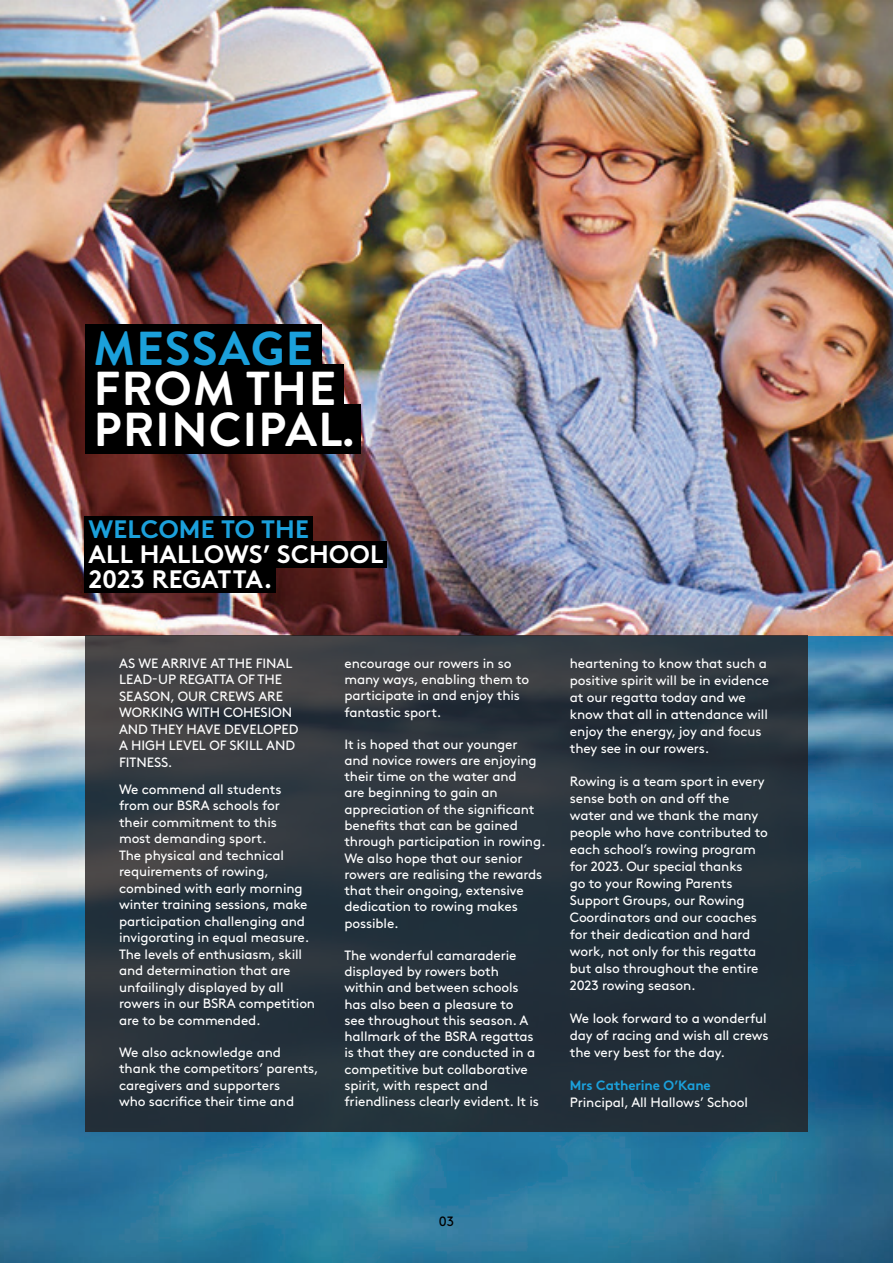
<style>
.page{position:relative;width:893px;height:1263px;background:#fff}
.page>*{position:absolute;margin:0;border:0;box-sizing:border-box;transform-origin:0 0}
.Feature_Heading{font:700 47.55px "Brandon Grotesque";letter-spacing:.02em;color:#fff}
.Feature_Heading-2{font:700 47.55px "Brandon Grotesque";letter-spacing:.02em;color:#1ba0db}
.Feature_Heading_Smal{font:700 25.2px "Brown";letter-spacing:.005em;color:#fff}
.Feature_Heading_Smal-2{font:700 25.2px "Brown";letter-spacing:.005em;color:#1ba0db}
.Body_Copy{font:13.5px/16.5px "Brown";letter-spacing:-.01em;color:#fff}
.Body_Copy-2{font:13.5px "Brown";color:#000}
.s1{font-weight:700;color:#1ba0db}
</style>
<div class="page">
<img style="left:0;top:636px;width:893px;height:627px">
<img style="left:0;top:0;width:893px;height:636px">
<div style="left:85px;top:324px;width:237px;height:49px;background:#000"></div>
<div style="left:85px;top:364px;width:259px;height:49px;background:#000"></div>
<div style="left:85px;top:404px;width:276px;height:49px;background:#000"></div>
<svg style="left:85px;top:636px;width:723px;height:496px;background:#2a343c"></svg>
<div style="left:84px;top:516px;width:229px;height:26px;background:#000"></div>
<div style="left:84px;top:541px;width:303px;height:26px;background:#000"></div>
<div style="left:84px;top:566px;width:191px;height:26px;background:#000"></div>
<p class="Feature_Heading-2" style="left:94px;top:315px;width:222px">MESSAGE</p>
<p class="Feature_Heading" style="left:94px;top:356px;width:244px">FROM THE</p>
<p class="Feature_Heading" style="left:94px;top:396px;width:262px">PRINCIPAL.</p>
<p class="Feature_Heading_Smal-2" style="left:89px;top:509px;width:222px">WELCOME TO THE</p>
<p class="Feature_Heading_Smal" style="left:89px;top:534px;width:296px">ALL HALLOWS’ SCHOOL</p>
<p class="Feature_Heading_Smal" style="left:88px;top:559px;width:186px">2023 REGATTA.</p>
<p class="Body_Copy" style="left:119px;top:654px;width:181px">AS WE ARRIVE AT THE FINAL<br>LEAD-UP REGATTA OF THE<br>SEASON, OUR CREWS ARE<br>WORKING WITH COHESION<br>AND THEY HAVE DEVELOPED<br>A HIGH LEVEL OF SKILL AND<br>FITNESS.</p>
<p class="Body_Copy" style="left:119px;top:779px;width:198px">We commend all students from our BSRA schools for<br>their commitment to this<br>most demanding sport.<br>The physical and technical requirements of rowing, combined with early morning winter training sessions, make participation challenging and invigorating in equal measure.<br>The levels of enthusiasm, skill and determination that are unfailingly displayed by all rowers in our BSRA competition are to be commended.</p>
<p class="Body_Copy" style="left:119px;top:1043px;width:201px">We also acknowledge and thank the competitors’ parents, caregivers and supporters<br>who sacrifice their time and</p>
<p class="Body_Copy" style="left:344px;top:654px;width:186px">encourage our rowers in so many ways, enabling them to participate in and enjoy this fantastic sport.</p>
<p class="Body_Copy" style="left:344px;top:735px;width:203px">It is hoped that our younger<br>and novice rowers are enjoying their time on the water and<br>are beginning to gain an appreciation of the significant benefits that can be gained through participation in rowing.<br>We also hope that our senior rowers are realising the rewards that their ongoing, extensive dedication to rowing makes possible.</p>
<p class="Body_Copy" style="left:344px;top:946px;width:196px">The wonderful camaraderie displayed by rowers both within and between schools has also been a pleasure to<br>see throughout this season. A hallmark of the BSRA regattas is that they are conducted in a competitive but collaborative spirit, with respect and friendliness clearly evident. It is</p>
<p class="Body_Copy" style="left:570px;top:654px;width:201px;line-height:17px">heartening to know that such a positive spirit will be in evidence at our regatta today and we know that all in attendance will enjoy the energy, joy and focus they see in our rowers.</p>
<p class="Body_Copy" style="left:570px;top:771px;width:199px;line-height:17px">Rowing is a team sport in every sense both on and off the water and we thank the many people who have contributed to each school’s rowing program for 2023. Our special thanks<br>go to your Rowing Parents<br>Support Groups, our Rowing<br>Coordinators and our coaches for their dedication and hard work, not only for this regatta but also throughout the entire<br>2023 rowing season.</p>
<p class="Body_Copy" style="left:570px;top:1008px;width:200px;line-height:17px">We look forward to a wonderful day of racing and wish all crews the very best for the day.</p>
<p class="Body_Copy" style="left:570px;top:1075px;width:180px;line-height:17px"><span class="s1">Mrs Catherine O’Kane<br></span>Principal, All Hallows’ School</p>
<p class="Body_Copy-2" style="left:439px;top:1210px;width:17px">03</p>
</div>
